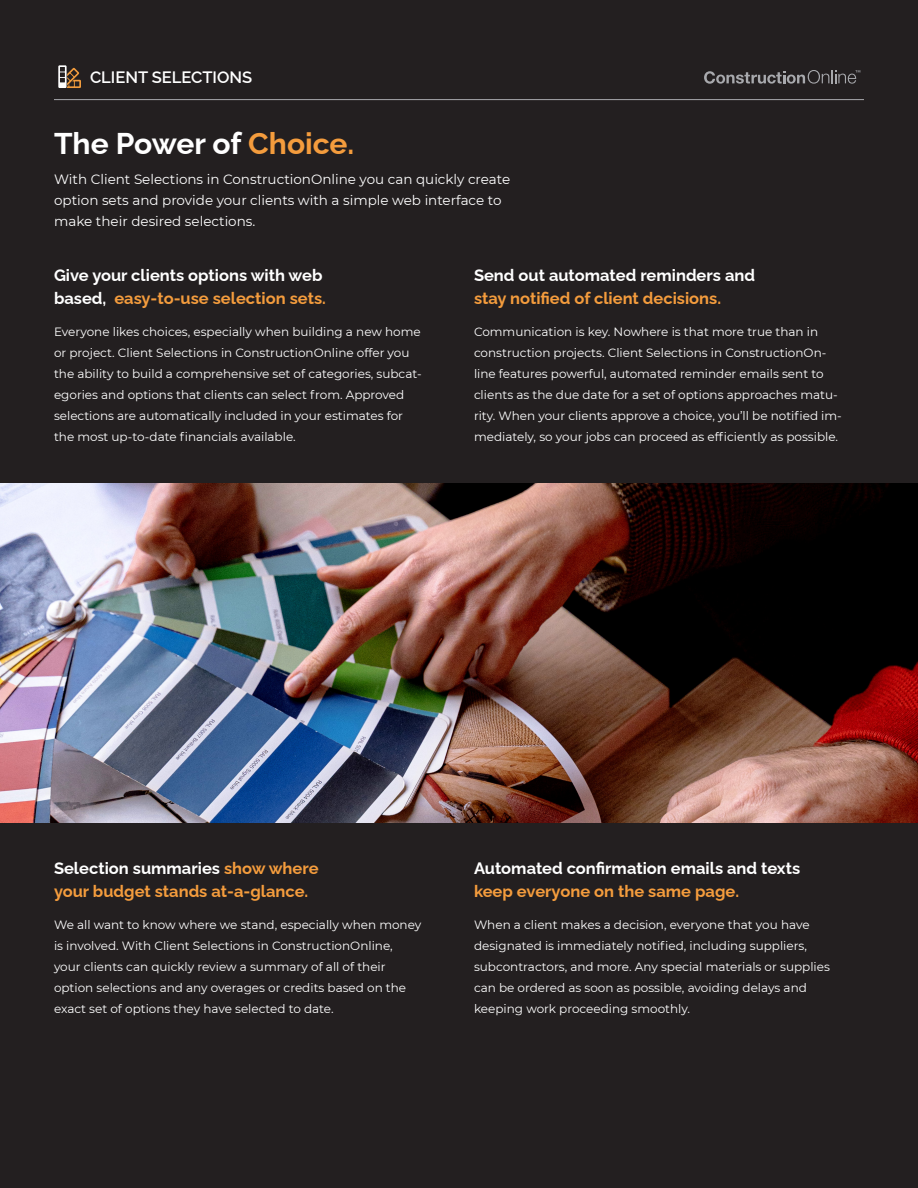
<style>
.page{position:relative;width:918px;height:1188px;background:#231f20}
.page>*{position:absolute;margin:0;border:0;box-sizing:border-box;transform-origin:0 0}
.t1{font:700 30px "Raleway";color:#fff}
.t2{font:700 16.5px/22.5px "Raleway";color:#fff}
.t3{font:700 16.5px/22.5px "Raleway";color:#f49c3d}
.t4{font:600 16.5px "Raleway";color:#fff}
.t5{font:13.5px/21px "Montserrat";color:#fff}
.t6{font:12px/21px "Montserrat";color:#fff}
.s1{color:#f49c3d}
.s2{color:#fff}
</style>
<div class="page">
<img style="left:0;top:483px;width:918px;height:339px">
<svg style="left:704px;top:70px;width:156px;height:14px"></svg>
<hr style="left:54px;top:99px;width:810px;height:1px;background:#a8a9ad">
<svg style="left:58px;top:65px;width:23px;height:23px"></svg>
<p class="t4" style="left:90px;top:64px;width:164px">CLIENT SELECTIONS</p>
<p class="t1" style="left:54px;top:120px;width:302px">The Power of <span class="s1">Choice.</span></p>
<p class="t5" style="left:54px;top:168px;width:458px">With Client Selections in ConstructionOnline you can quickly create option sets and provide your clients with a simple web interface to make their desired selections.</p>
<p class="t2" style="left:54px;top:262px;width:273px">Give your clients options with web based, <span class="s1">easy-to-use selection sets.</span></p>
<p class="t3" style="left:474px;top:262px;width:283px"><span class="s2">Send out automated reminders and </span>stay notified of client decisions.</p>
<p class="t6" style="left:54px;top:320px;width:369px">Everyone likes choices, especially when building a new home or project. Client Selections in ConstructionOnline offer you the ability to build a comprehensive set of categories, subcat&shy;egories and options that clients can select from. Approved selections are automatically included in your estimates for the most up-to-date financials available.</p>
<p class="t6" style="left:474px;top:320px;width:369px">Communication is key. Nowhere is that more true than in construction projects. Client Selections in ConstructionOn&shy;line features powerful, automated reminder emails sent to clients as the due date for a set of options approaches matu&shy;rity. When your clients approve a choice, you’ll be notified im&shy;mediately, so your jobs can proceed as efficiently as possible.</p>
<p class="t3" style="left:54px;top:855px;width:266px"><span class="s2">Selection summaries</span> show where your budget stands at-a-glance.</p>
<p class="t2" style="left:474px;top:855px;width:328px">Automated confirmation emails and texts <span class="s1">keep everyone on the same page.</span></p>
<p class="t6" style="left:54px;top:913px;width:369px">We all want to know where we stand, especially when money is involved. With Client Selections in ConstructionOnline, your clients can quickly review a summary of all of their option selections and any overages or credits based on the exact set of options they have selected to date.</p>
<p class="t6" style="left:474px;top:913px;width:357px">When a client makes a decision, everyone that you have designated is immediately notified, including suppliers, subcontractors, and more. Any special materials or supplies can be ordered as soon as possible, avoiding delays and keeping work proceeding smoothly.</p>
</div>
